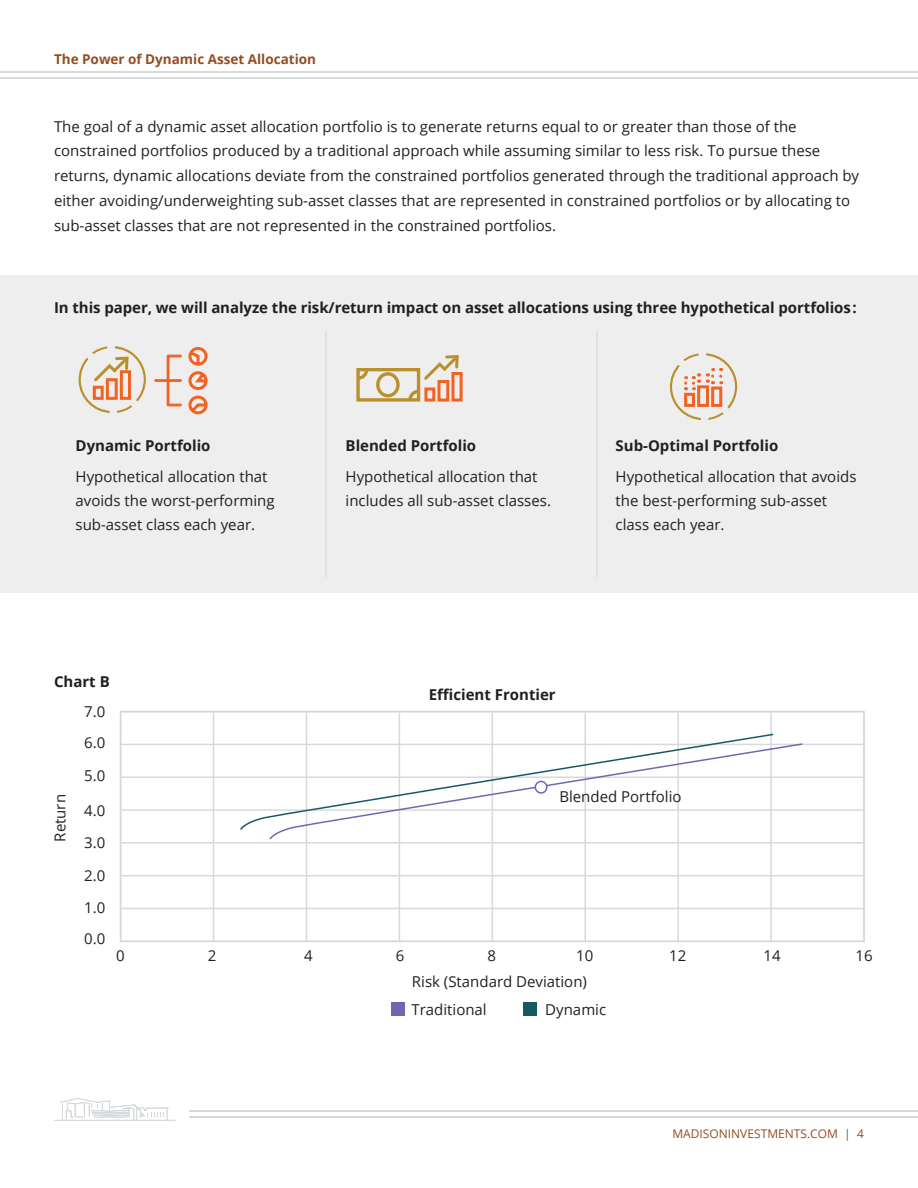
<style>
.page{position:relative;width:918px;height:1188px;background:#fff}
.page>*{position:absolute;margin:0;border:0;box-sizing:border-box;transform-origin:0 0}
.t1{font:15px/24px "Open Sans";color:#231f20}
.t2{font:700 15px "Open Sans";letter-spacing:-.005em;color:#231f20}
.t3{font:700 13.5px "Open Sans";color:#944d21}
.t4{font:12px "Open Sans";color:#944d21}
</style>
<div class="page">
<hr style="left:0;top:71px;width:918px;height:2px;background:#d6dbde">
<hr style="left:0;top:78px;width:918px;height:1px;background:#d6dbde">
<hr style="left:189px;top:1110px;width:729px;height:2px;background:#d5dadd">
<hr style="left:189px;top:1117px;width:729px;height:1px;background:#d5dadd">
<svg style="left:54px;top:1098px;width:122px;height:23px"></svg>
<div style="left:0;top:275px;width:918px;height:318px;background:#eeeeef"></div>
<svg style="left:78px;top:346px;width:130px;height:69px"></svg>
<div style="left:451px;top:372px;width:12px;height:30px;border:3px solid #f26321"></div>
<svg style="left:356px;top:355px;width:105px;height:47px"></svg>
<svg style="left:669px;top:353px;width:69px;height:67px"></svg>
<div style="left:120px;top:711px;width:745px;height:231px;border:2px solid #d6d9de"></div>
<hr style="left:121px;top:744px;width:743px;height:1px;background:#d6d9de">
<hr style="left:121px;top:776px;width:743px;height:2px;background:#d6d9de">
<hr style="left:121px;top:809px;width:743px;height:2px;background:#d6d9de">
<hr style="left:121px;top:842px;width:743px;height:2px;background:#d6d9de">
<hr style="left:121px;top:875px;width:743px;height:1px;background:#d6d9de">
<hr style="left:121px;top:908px;width:743px;height:1px;background:#d6d9de">
<hr style="left:121px;top:711px;width:743px;height:1px;background:#d6d9de">
<hr style="left:121px;top:941px;width:743px;height:1px;background:#d6d9de">
<hr style="left:213px;top:713px;width:1px;height:229px;background:#d6d9de">
<hr style="left:306px;top:713px;width:1px;height:229px;background:#d6d9de">
<hr style="left:399px;top:713px;width:1px;height:229px;background:#d6d9de">
<hr style="left:492px;top:713px;width:1px;height:229px;background:#d6d9de">
<hr style="left:584px;top:713px;width:2px;height:229px;background:#d6d9de">
<hr style="left:677px;top:713px;width:2px;height:229px;background:#d6d9de">
<hr style="left:120px;top:713px;width:1px;height:229px;background:#d6d9de">
<hr style="left:770px;top:713px;width:2px;height:229px;background:#d6d9de">
<hr style="left:863px;top:713px;width:2px;height:229px;background:#d6d9de">
<svg style="left:269px;top:743px;width:535px;height:98px"></svg>
<svg style="left:239px;top:733px;width:536px;height:98px"></svg>
<div style="left:391px;top:1002px;width:14px;height:14px;background:#6e69af"></div>
<div style="left:523px;top:1002px;width:14px;height:14px;background:#185865"></div>
<hr style="left:325px;top:330px;width:2px;height:247px;background:#dcdddf">
<hr style="left:596px;top:330px;width:2px;height:247px;background:#dcdddf">
<p class="t3" style="left:54px;top:50px;width:264px">The Power of Dynamic Asset Allocation</p>
<p class="t1" style="left:54px;top:113px;width:807px;line-height:24.8px">The goal of a dynamic asset allocation portfolio is to generate returns equal to or greater than those of the constrained portfolios produced by a traditional approach while assuming similar to less risk. To pursue these returns, dynamic allocations deviate from the constrained portfolios generated through the traditional approach by either avoiding/underweighting sub-asset classes that are represented in constrained portfolios or by allocating to sub-asset classes that are not represented in the constrained portfolios.</p>
<p class="t2" style="left:54px;top:297px;width:804px">In this paper, we will analyze the risk/return impact on asset allocations using three hypothetical portfolios:</p>
<p class="t2" style="left:76px;top:435px;width:137px">Dynamic Portfolio</p>
<p class="t1" style="left:76px;top:464px;width:201px">Hypothetical allocation that avoids the worst-performing sub-asset class each year.</p>
<p class="t2" style="left:54px;top:671px;width:57px">Chart B</p>
<p class="t1" style="left:84px;top:699px;width:23px">7.0</p>
<p class="t1" style="left:84px;top:730px;width:23px">6.0</p>
<p class="t1" style="left:84px;top:764px;width:23px">5.0</p>
<p class="t1" style="left:84px;top:798px;width:23px">4.0</p>
<p class="t1" style="left:84px;top:831px;width:23px">3.0</p>
<p class="t1" style="left:84px;top:863px;width:23px">2.0</p>
<p class="t1" style="left:84px;top:895px;width:23px">1.0</p>
<p class="t1" style="left:84px;top:927px;width:23px">0.0</p>
<p class="t1" style="left:48px;top:842px;width:49px;rotate:-90deg">Return</p>
<p class="t2" style="left:346px;top:435px;width:132px">Blended Portfolio</p>
<p class="t1" style="left:346px;top:464px;width:207px">Hypothetical allocation that includes all sub-asset classes.</p>
<p class="t2" style="left:616px;top:435px;width:164px">Sub-Optimal Portfolio</p>
<p class="t1" style="left:616px;top:464px;width:242px">Hypothetical allocation that avoids the best-performing sub-asset class each year.</p>
<p class="t2" style="left:429px;top:684px;width:128px">Efficient Frontier</p>
<p class="t1" style="left:559px;top:784px;width:124px">Blended Portfolio</p>
<p class="t1" style="left:116px;top:943px;width:10px">0</p>
<p class="t1" style="left:208px;top:943px;width:10px">2</p>
<p class="t1" style="left:304px;top:943px;width:10px">4</p>
<p class="t1" style="left:396px;top:943px;width:10px">6</p>
<p class="t1" style="left:488px;top:943px;width:10px">8</p>
<p class="t1" style="left:576px;top:943px;width:19px">10</p>
<p class="t1" style="left:669px;top:943px;width:19px">12</p>
<p class="t1" style="left:764px;top:943px;width:19px">14</p>
<p class="t1" style="left:855px;top:943px;width:19px">16</p>
<p class="t1" style="left:412px;top:970px;width:177px">Risk (Standard Deviation)</p>
<p class="t1" style="left:412px;top:997px;width:77px">Traditional</p>
<p class="t1" style="left:545px;top:997px;width:62px">Dynamic</p>
<p class="t4" style="left:672px;top:1125px;width:193px">MADISONINVESTMENTS.COM | 4</p>
</div>
